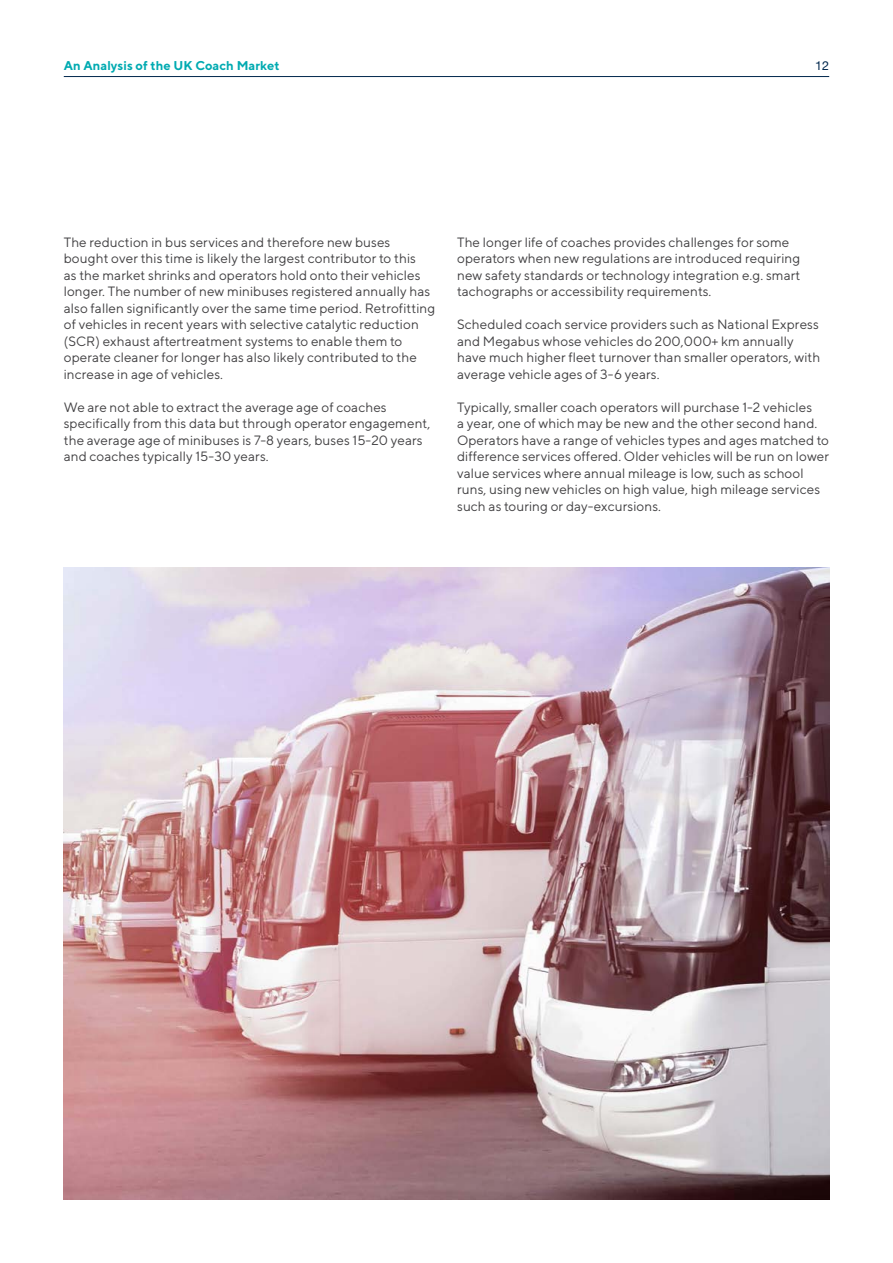
<style>
.page{position:relative;width:893px;height:1263px;background:#fff}
.page>*{position:absolute;margin:0;border:0;box-sizing:border-box;transform-origin:0 0}
.t1{font:13.5px/16.5px "TT Norms";letter-spacing:.005em;color:#414042}
.t2{font:700 12.75px "TT Norms";letter-spacing:.005em;color:#00aab1}
.t3{font:12.45px "Helvetica Neue";color:#00274d}
</style>
<div class="page">
<hr style="left:64px;top:76px;width:765px;height:1px;background:#00274d">
<img style="left:64px;top:568px;width:765px;height:631px">
<p class="t2" style="left:64px;top:57px;width:217px">An Analysis of the UK Coach Market</p>
<p class="t3" style="left:815px;top:57px;width:15px">12</p>
<p class="t1" style="left:64px;top:234px;width:373px">The reduction in bus services and therefore new buses bought over this time is likely the largest contributor to this<br>as the market shrinks and operators hold onto their vehicles longer. The number of new minibuses registered annually has also fallen significantly over the same time period. Retrofitting of vehicles in recent years with selective catalytic reduction (SCR) exhaust aftertreatment systems to enable them to operate cleaner for longer has also likely contributed to the increase in age of vehicles.</p>
<p class="t1" style="left:64px;top:399px;width:368px">We are not able to extract the average age of coaches specifically from this data but through operator engagement, the average age of minibuses is 7-8 years, buses 15-20 years and coaches typically 15-30 years.</p>
<p class="t1" style="left:457px;top:233px;width:345px">The longer life of coaches provides challenges for some operators when new regulations are introduced requiring new safety standards or technology integration e.g. smart tachographs or accessibility requirements.</p>
<p class="t1" style="left:457px;top:316px;width:365px">Scheduled coach service providers such as National Express and Megabus whose vehicles do 200,000+ km annually have much higher fleet turnover than smaller operators, with average vehicle ages of 3-6 years.</p>
<p class="t1" style="left:457px;top:398px;width:374px">Typically, smaller coach operators will purchase 1-2 vehicles<br>a year, one of which may be new and the other second hand.<br>Operators have a range of vehicles types and ages matched to difference services offered. Older vehicles will be run on lower value services where annual mileage is low, such as school runs, using new vehicles on high value, high mileage services such as touring or day-excursions.</p>
</div>
